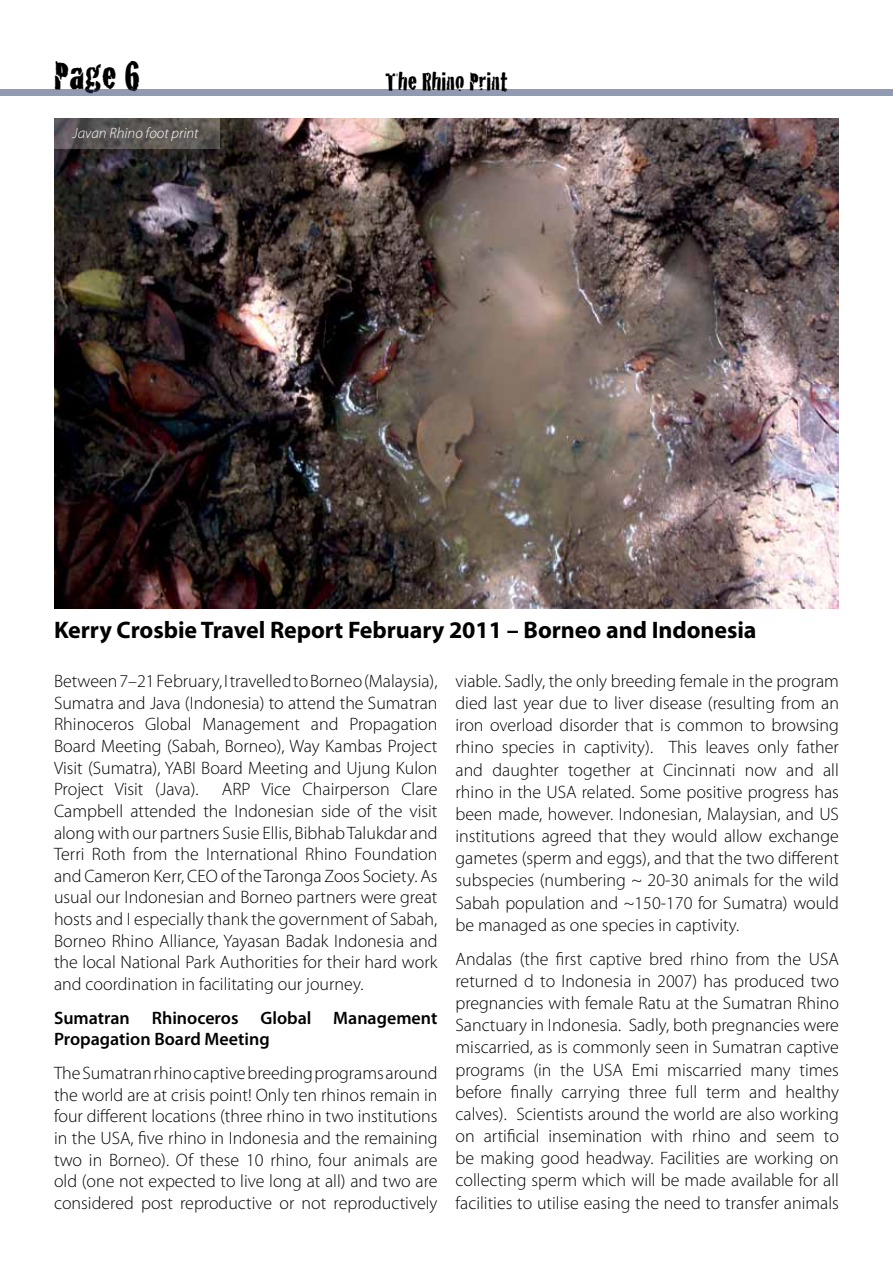
<style>
.page{position:relative;width:893px;height:1263px;background:#fff}
.page>*{position:absolute;margin:0;border:0;box-sizing:border-box;transform-origin:0 0}
.t1{font:42.75px "Cracked";color:#000}
.t2{font:27px "Cracked";color:#000}
.t3{font:700 24px "Myriad Pro";letter-spacing:-.005em;color:#000}
.t4{font:300 18px/22.2px "Myriad Pro";color:#000;text-align:justify}
.t5{font:600 18px/21.6px "Myriad Pro";color:#000}
.t6{font:italic 300 15px "Myriad Pro";color:#fff}
</style>
<div class="page">
<div style="left:0;top:90px;width:893px;height:6px;background:#909bb3"></div>
<img style="left:54px;top:118px;width:785px;height:491px">
<svg style="left:54px;top:118px;width:166px;height:31px;background:#5b5655"></svg>
<h1 class="t1" style="left:54px;top:42px;width:88px">Page 6</h1>
<h2 class="t2" style="left:385px;top:60px;width:124px">The Rhino Print</h2>
<p class="t6" style="left:73px;top:124px;width:127px">Javan Rhino foot print</p>
<h3 class="t3" style="left:54px;top:614px;width:704px">Kerry Crosbie Travel Report February 2011 – Borneo and Indonesia</h3>
<p class="t4" style="left:54px;top:670px;width:385px;line-height:21.6px">Between 7–21 February, I travelled to Borneo (Malaysia), Sumatra and Java (Indonesia) to attend the Sumatran Rhinoceros Global Management and Propagation Board Meeting (Sabah, Borneo), Way Kambas Project Visit (Sumatra), YABI Board Meeting and Ujung Kulon Project Visit (Java).</p>
<p class="t4" style="left:54px;top:778px;width:385px;line-height:21.6px;text-indent:168px">ARP Vice Chairperson Clare Campbell attended the Indonesian side of the visit along with our partners Susie Ellis, Bibhab Talukdar and Terri Roth from the International Rhino Foundation and Cameron Kerr, CEO of the Taronga Zoos Society. As usual our Indonesian and Borneo partners were great hosts and I especially thank the government of Sabah, Borneo Rhino Alliance, Yayasan Badak Indonesia and the local National Park Authorities for their hard work and coordination in facilitating our journey.</p>
<p class="t5" style="left:54px;top:1006px;width:385px">Sumatran Rhinoceros Global Management<br>Propagation Board Meeting</p>
<p class="t4" style="left:54px;top:1062px;width:385px;line-height:21.6px">The Sumatran rhino captive breeding programs around the world are at crisis point! Only ten rhinos remain in four different locations (three rhino in two institutions in the USA, five rhino in Indonesia and the remaining two in Borneo). Of these 10 rhino, four animals are old (one not expected to live long at all) and two are considered post reproductive or not reproductively</p>
<p class="t4" style="left:455px;top:670px;width:385px">viable. Sadly, the only breeding female in the program died last year due to liver disease (resulting from an iron overload disorder that is common to browsing rhino species in captivity). This leaves only father and daughter together at Cincinnati now and all rhino in the USA related. Some positive progress has been made, however. Indonesian, Malaysian, and US institutions agreed that they would allow exchange gametes (sperm and eggs), and that the two different subspecies (numbering ~ 20-30 animals for the wild Sabah population and ~150-170 for Sumatra) would be managed as one species in captivity.</p>
<p class="t4" style="left:455px;top:947px;width:385px">Andalas (the first captive bred rhino from the USA returned d to Indonesia in 2007) has produced two pregnancies with female Ratu at the Sumatran Rhino Sanctuary in Indonesia. Sadly, both pregnancies were miscarried, as is commonly seen in Sumatran captive programs (in the USA Emi miscarried many times before finally carrying three full term and healthy calves). Scientists around the world are also working on artificial insemination with rhino and seem to be making good headway. Facilities are working on collecting sperm which will be made available for all facilities to utilise easing the need to transfer animals</p>
</div>
